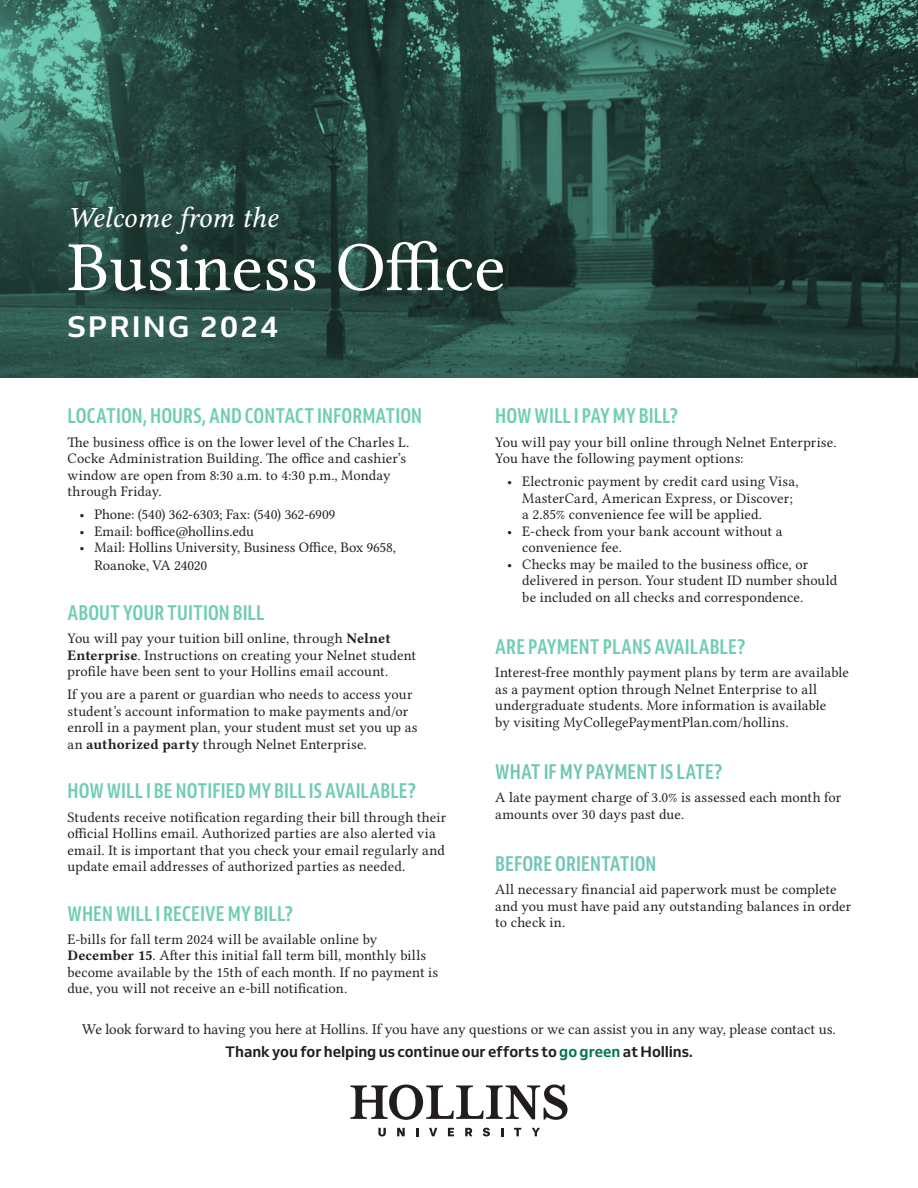
<style>
.page{position:relative;width:918px;height:1188px;background:#fff}
.page>*{position:absolute;margin:0;border:0;box-sizing:border-box;transform-origin:0 0}
.t1{font:70.65px "Lin Libertine O";color:#fff}
.t2{font:29.4px "Lin Libertine OI";color:#fff}
.t3{font:700 29.4px "Venn";letter-spacing:.085em;color:#fff}
.heads{font:700 condensed 21px "Venn";letter-spacing:.005em;color:#6ecdb3}
.heads-2{font:700 condensed 21px "Venn";letter-spacing:.005em;color:#70c7b3}
.t4{font:15px/22.5px "Lin Libertine O";letter-spacing:-.005em;color:#231f20;text-align:center}
.heads-3{font:14.7px/16.5px "Lin Libertine O";letter-spacing:.005em;color:#231f20}
.s1{font-family:"Lin Libertine OB"}
.s2{font-family:"Venn";font-weight:700}
.s3{font-family:"Venn";font-weight:700;color:#00764e}
</style>
<div class="page">
<svg style="left:350px;top:1085px;width:218px;height:35px"></svg>
<svg style="left:378px;top:1128px;width:8px;height:8px"></svg>
<svg style="left:397px;top:1128px;width:8px;height:8px"></svg>
<svg style="left:416px;top:1128px;width:2px;height:8px"></svg>
<svg style="left:429px;top:1128px;width:8px;height:8px"></svg>
<svg style="left:448px;top:1128px;width:6px;height:8px"></svg>
<svg style="left:465px;top:1128px;width:7px;height:8px"></svg>
<svg style="left:483px;top:1128px;width:7px;height:8px"></svg>
<svg style="left:501px;top:1128px;width:2px;height:8px"></svg>
<svg style="left:514px;top:1128px;width:7px;height:8px"></svg>
<svg style="left:532px;top:1128px;width:8px;height:8px"></svg>
<svg style="left:0;top:0;width:918px;height:378px;background:#284c43"></svg>
<p class="t2" style="left:68px;top:201px;width:212px">Welcome from the</p>
<p class="t1" style="left:68px;top:211px;width:440px">Business Office</p>
<p class="t3" style="left:68px;top:309px;width:212px">SPRING 2024</p>
<p class="heads" style="left:68px;top:403px;width:356px">LOCATION, HOURS, AND CONTACT INFORMATION</p>
<p class="heads-3" style="left:68px;top:432px;width:343px">The business office is on the lower level of the Charles L.<br>Cocke Administration Building. The office and cashier’s window are open from 8:30 a.m. to 4:30 p.m., Monday through Friday.</p>
<p class="heads-3" style="left:80px;top:505px;width:257px">• Phone: (540) 362-6303; Fax: (540) 362-6909</p>
<p class="heads-3" style="left:80px;top:521px;width:176px">• Email: boffice@hollins.edu</p>
<p class="heads-3" style="left:94px;top:537px;width:303px;line-height:18px;text-indent:-15px">• Mail: Hollins University, Business Office, Box 9658,<br>Roanoke, VA 24020</p>
<p class="heads" style="left:68px;top:600px;width:199px">ABOUT YOUR TUITION BILL</p>
<p class="heads-3" style="left:68px;top:629px;width:350px">You will pay your tuition bill online, through <span class="s1">Nelnet<br>Enterprise</span>. Instructions on creating your Nelnet student profile have been sent to your Hollins email account.</p>
<p class="heads-3" style="left:68px;top:685px;width:351px">If you are a parent or guardian who needs to access your student’s account information to make payments and/or enroll in a payment plan, your student must set you up as an <span class="s1">authorized party</span> through Nelnet Enterprise.</p>
<p class="heads" style="left:68px;top:778px;width:350px">HOW WILL I BE NOTIFIED MY BILL IS AVAILABLE?</p>
<p class="heads-3" style="left:68px;top:807px;width:380px">Students receive notification regarding their bill through their official Hollins email. Authorized parties are also alerted via email. It is important that you check your email regularly and update email addresses of authorized parties as needed.</p>
<p class="heads" style="left:68px;top:901px;width:227px">WHEN WILL I RECEIVE MY BILL?</p>
<p class="heads-3" style="left:68px;top:929px;width:372px">E-bills for fall term 2024 will be available online by <span class="s1">December 15</span>. After this initial fall term bill, monthly bills become available by the 15th of each month. If no payment is due, you will not receive an e-bill notification.</p>
<p class="heads" style="left:495px;top:403px;width:184px">HOW WILL I PAY MY BILL?</p>
<p class="heads-3" style="left:495px;top:432px;width:343px">You will pay your bill online through Nelnet Enterprise.<br>You have the following payment options:</p>
<p class="heads-3" style="left:522px;top:472px;width:278px;text-indent:-15px">• Electronic payment by credit card using Visa,<br>MasterCard, American Express, or Discover; a 2.85% convenience fee will be applied.</p>
<p class="heads-3" style="left:522px;top:521px;width:262px;text-indent:-15px">• E-check from your bank account without a convenience fee.</p>
<p class="heads-3" style="left:522px;top:554px;width:316px;text-indent:-15px">• Checks may be mailed to the business office, or delivered in person. Your student ID number should be included on all checks and correspondence.</p>
<p class="heads" style="left:495px;top:634px;width:251px">ARE PAYMENT PLANS AVAILABLE?</p>
<p class="heads-3" style="left:495px;top:663px;width:355px">Interest-free monthly payment plans by term are available as a payment option through Nelnet Enterprise to all undergraduate students. More information is available<br>by visiting MyCollegePaymentPlan.com/hollins.</p>
<p class="heads-2" style="left:495px;top:759px;width:228px">WHAT IF MY PAYMENT IS LATE?</p>
<p class="heads-3" style="left:495px;top:788px;width:348px">A late payment charge of 3.0% is assessed each month for amounts over 30 days past due.</p>
<p class="heads-2" style="left:495px;top:851px;width:163px">BEFORE ORIENTATION</p>
<p class="heads-3" style="left:495px;top:880px;width:358px">All necessary financial aid paperwork must be complete and you must have paid any outstanding balances in order to check in.</p>
<p class="t4" style="left:82px;top:1016px;width:755px">We look forward to having you here at Hollins. If you have any questions or we can assist you in any way, please contact us.<br><span class="s2">Thank you for helping us continue our efforts to</span> <span class="s3">go green</span> <span class="s2">at Hollins.</span></p>
</div>
